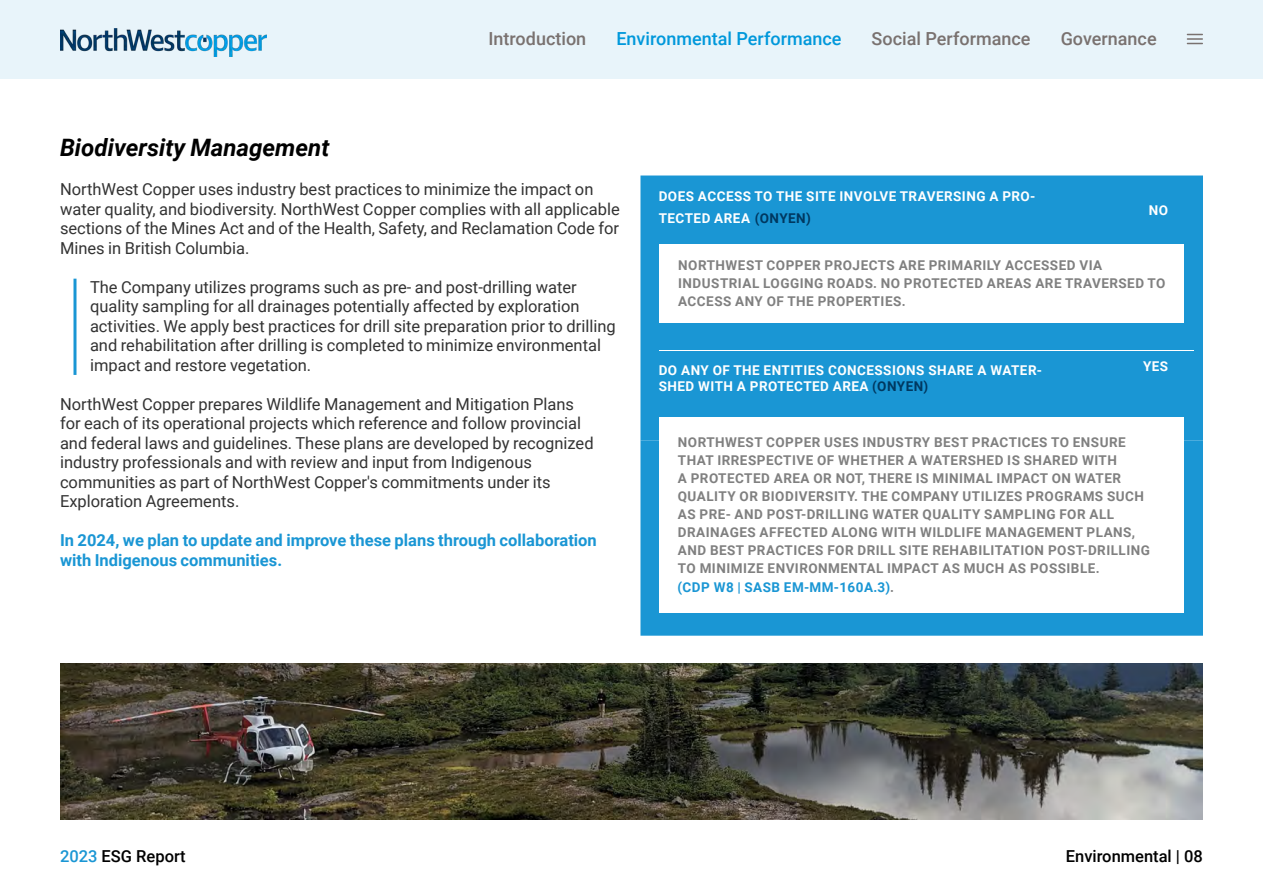
<style>
.page{position:relative;width:1263px;height:893px;background:#fff}
.page>*{position:absolute;margin:0;border:0;box-sizing:border-box;transform-origin:0 0}
.t1{font:italic 700 24px "Roboto";color:#000}
.t2{font:500 18px "Roboto";color:#79716f}
.t3{font:500 18px "Roboto";color:#0098db}
.t4{font:16.5px/19.5px "Roboto";color:#333}
.t5{font:700 16.5px/19.5px "Roboto";color:#1a96d4}
.t6{font:500 16.5px "Roboto";color:#000}
.t7{font:700 13.5px/18.1px "Roboto";letter-spacing:.035em;color:#808080}
.t8{font:700 13.5px/21.6px "Roboto";letter-spacing:.035em;color:#fff}
.s1{color:#003860}
.s2{color:#1a96d4}
</style>
<div class="page">
<div style="left:640px;top:176px;width:563px;height:265px;background:#1a96d4"></div>
<div style="left:640px;top:441px;width:563px;height:195px;background:#1a96d4"></div>
<div style="left:659px;top:244px;width:525px;height:78px;background:#fff"></div>
<div style="left:659px;top:417px;width:525px;height:195px;background:#fff"></div>
<hr style="left:659px;top:350px;width:535px;height:1px;background:#fff">
<hr style="left:74px;top:279px;width:2px;height:96px;background:#1a96d4">
<img style="left:60px;top:663px;width:1143px;height:156px">
<div style="left:0;top:0;width:1263px;height:78px;background:#e8f4fa"></div>
<img style="left:60px;top:29px;width:206px;height:27px">
<svg style="left:1187px;top:34px;width:16px;height:10px"></svg>
<h1 class="t1" style="left:60px;top:131px;width:271px">Biodiversity Management</h1>
<p class="t2" style="left:488px;top:26px;width:99px">Introduction</p>
<p class="t3" style="left:616px;top:26px;width:227px">Environmental Performance</p>
<p class="t2" style="left:872px;top:26px;width:160px">Social Performance</p>
<p class="t2" style="left:1061px;top:26px;width:97px">Governance</p>
<p class="t4" style="left:60px;top:179px;width:561px">NorthWest Copper uses industry best practices to minimize the impact on water quality, and biodiversity. NorthWest Copper complies with all applicable sections of the Mines Act and of the Health, Safety, and Reclamation Code for Mines in British Columbia.</p>
<p class="t4" style="left:90px;top:276px;width:527px">The Company utilizes programs such as pre- and post-drilling water quality sampling for all drainages potentially affected by exploration activities. We apply best practices for drill site preparation prior to drilling and rehabilitation after drilling is completed to minimize environmental impact and restore vegetation.</p>
<p class="t4" style="left:60px;top:393px;width:535px">NorthWest Copper prepares Wildlife Management and Mitigation Plans for each of its operational projects which reference and follow provincial and federal laws and guidelines. These plans are developed by recognized industry professionals and with review and input from Indigenous communities as part of NorthWest Copper's commitments under its Exploration Agreements.</p>
<p class="t5" style="left:60px;top:530px;width:538px">In 2024, we plan to update and improve these plans through collaboration with Indigenous communities.</p>
<p class="t8" style="left:659px;top:185px;width:378px">DOES ACCESS TO THE SITE INVOLVE TRAVERSING A PRO-<br>TECTED AREA <span class="s1">(ONYEN)</span></p>
<p class="t8" style="left:1149px;top:198px;width:21px">NO</p>
<p class="t7" style="left:678px;top:256px;width:489px">NORTHWEST COPPER PROJECTS ARE PRIMARILY ACCESSED VIA<br>INDUSTRIAL LOGGING ROADS. NO PROTECTED AREAS ARE TRAVERSED TO<br>ACCESS ANY OF THE PROPERTIES.</p>
<p class="t8" style="left:659px;top:361px;width:385px;line-height:16.2px">DO ANY OF THE ENTITIES CONCESSIONS SHARE A WATER-<br>SHED WITH A PROTECTED AREA <span class="s1">(ONYEN)</span></p>
<p class="t8" style="left:1143px;top:354px;width:27px">YES</p>
<p class="t7" style="left:678px;top:433px;width:474px">NORTHWEST COPPER USES INDUSTRY BEST PRACTICES TO ENSURE THAT IRRESPECTIVE OF WHETHER A WATERSHED IS SHARED WITH<br>A PROTECTED AREA OR NOT, THERE IS MINIMAL IMPACT ON WATER QUALITY OR BIODIVERSITY. THE COMPANY UTILIZES PROGRAMS SUCH AS PRE- AND POST-DRILLING WATER QUALITY SAMPLING FOR ALL DRAINAGES AFFECTED ALONG WITH WILDLIFE MANAGEMENT PLANS, AND BEST PRACTICES FOR DRILL SITE REHABILITATION POST-DRILLING TO MINIMIZE ENVIRONMENTAL IMPACT AS MUCH AS POSSIBLE.<br><span class="s2">(CDP W8 | SASB EM-MM-160A.3)</span>.</p>
<p class="t6" style="left:60px;top:844px;width:127px"><span class="s2">2023</span> ESG Report</p>
<p class="t6" style="left:1066px;top:844px;width:139px">Environmental | 08</p>
</div>
